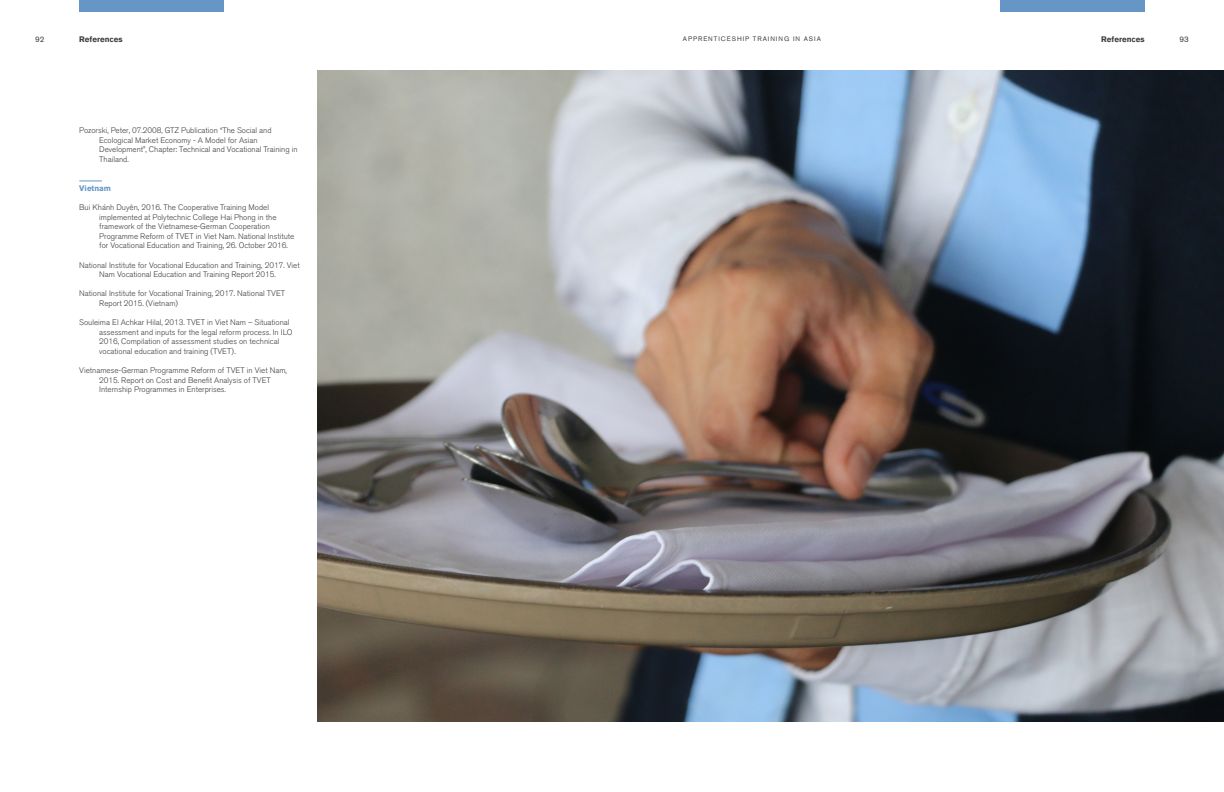
<style>
.page{position:relative;width:1224px;height:792px;background:#fff}
.page>*{position:absolute;margin:0;border:0;box-sizing:border-box;transform-origin:0 0}
.t1{font:300 8px/9.6px "Akzidenz Grotesk BQ";color:#3e3e3f}
.t2{font:700 8px "Akzidenz Grotesk BQ";color:#3e3e3f}
.t3{font:700 8px "Akzidenz Grotesk BQ";color:#6696c5}
.t4{font:8px "Akzidenz Grotesk BQ";color:#3e3e3f}
.t5{font:6.5px "Akzidenz Grotesk BQ";letter-spacing:.15em;color:#3e3e3f}
</style>
<div class="page">
<div style="left:79px;top:0;width:145px;height:11px;background:#6696c5"></div>
<div style="left:1000px;top:0;width:145px;height:11px;background:#6696c5"></div>
<img style="left:317px;top:71px;width:907px;height:650px">
<svg style="left:79px;top:181px;width:23px;height:1px"></svg>
<p class="t4" style="left:35px;top:34px;width:11px">92</p>
<p class="t2" style="left:79px;top:35px;width:45px">References</p>
<p class="t5" style="left:683px;top:35px;width:140px">APPRENTICESHIP TRAINING IN ASIA</p>
<p class="t2" style="left:1101px;top:34px;width:45px">References</p>
<p class="t4" style="left:1180px;top:34px;width:11px">93</p>
<p class="t1" style="left:99px;top:126px;width:200px;text-indent:-20px">Pozorski, Peter, 07.2008, GTZ Publication “The Social and Ecological Market Economy - A Model for Asian Development”, Chapter: Technical and Vocational Training in Thailand.</p>
<p class="t3" style="left:79px;top:183px;width:33px">Vietnam</p>
<p class="t1" style="left:99px;top:203px;width:197px;text-indent:-20px">Bui Khánh Duyên, 2016. The Cooperative Training Model implemented at Polytechnic College Hai Phong in the framework of the Vietnamese-German Cooperation Programme Reform of TVET in Viet Nam. National Institute for Vocational Education and Training, 26. October 2016.</p>
<p class="t1" style="left:79px;top:260px;width:222px;text-align:center">National Institute for Vocational Education and Training, 2017. Viet<br>Nam Vocational Education and Training Report 2015.</p>
<p class="t1" style="left:99px;top:289px;width:188px;text-indent:-20px">National Institute for Vocational Training, 2017. National TVET<br>Report 2015. (Vietnam)</p>
<p class="t1" style="left:99px;top:318px;width:195px;text-indent:-20px">Souleima El Achkar Hilal, 2013. TVET in Viet Nam – Situational assessment and inputs for the legal reform process. In ILO 2016, Compilation of assessment studies on technical vocational education and training (TVET).</p>
<p class="t1" style="left:99px;top:366px;width:189px;text-indent:-20px">Vietnamese-German Programme Reform of TVET in Viet Nam,<br>2015. Report on Cost and Benefit Analysis of TVET<br>Internship Programmes in Enterprises.</p>
</div>
